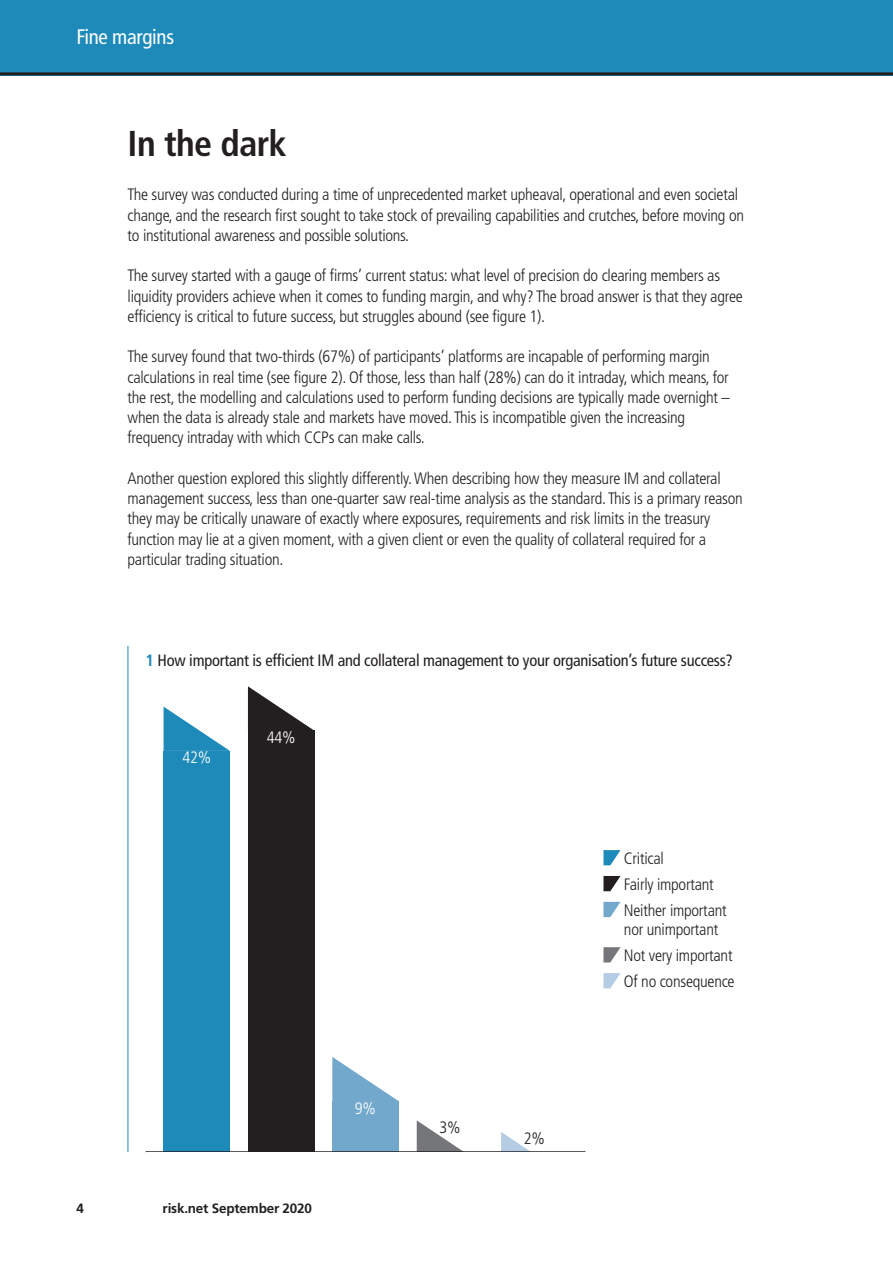
<style>
.page{position:relative;width:893px;height:1263px;background:#fff}
.page>*{position:absolute;margin:0;border:0;box-sizing:border-box;transform-origin:0 0}
.Bodytext__no_indent{font:700 condensed 36px "Frutiger LT Std";letter-spacing:-.015em;color:#231f20}
.t1{font:condensed 21px "Frutiger LT Std";letter-spacing:-.015em;color:#fff}
.Bodytext__no_indent-2{font:300 condensed 16.5px/20.2px "Frutiger LT Std";letter-spacing:-.015em;color:#231f20}
.Bodytext__no_indent-3{font:condensed 16.5px "Frutiger LT Std";letter-spacing:-.015em;color:#231f20}
.Bodytext__no_indent-4{font:300 condensed 16.5px "Frutiger LT Std";color:#fff}
.t2{font:700 13.5px "Frutiger LT Std";letter-spacing:-.015em;color:#231f20}
.s1{font-weight:700;color:#1e8aba}
</style>
<div class="page">
<div style="left:0;top:0;width:893px;height:75px;background:#1e8aba"></div>
<hr style="left:0;top:72px;width:893px;height:3px;background:#231f20">
<hr style="left:128px;top:646px;width:1px;height:506px;background:#1e8aba">
<div style="left:164px;top:751px;width:66px;height:401px;background:#1e8aba"></div>
<div style="left:332px;top:1101px;width:67px;height:51px;background:#72a8cc"></div>
<div style="left:248px;top:731px;width:66px;height:421px;background:#231f20"></div>
<svg style="left:164px;top:707px;width:66px;height:44px"></svg>
<svg style="left:248px;top:686px;width:66px;height:45px"></svg>
<svg style="left:332px;top:1057px;width:67px;height:44px"></svg>
<svg style="left:417px;top:1120px;width:46px;height:31px"></svg>
<svg style="left:501px;top:1132px;width:29px;height:19px"></svg>
<svg style="left:603px;top:850px;width:17px;height:15px"></svg>
<svg style="left:603px;top:876px;width:17px;height:15px"></svg>
<svg style="left:603px;top:902px;width:17px;height:15px"></svg>
<svg style="left:603px;top:947px;width:17px;height:15px"></svg>
<svg style="left:603px;top:973px;width:17px;height:15px"></svg>
<hr style="left:146px;top:1151px;width:439px;height:1px;background:#231f20">
<p class="t1" style="left:77px;top:25px;width:99px">Fine margins</p>
<p class="Bodytext__no_indent" style="left:128px;top:122px;width:161px">In the dark</p>
<p class="Bodytext__no_indent-2" style="left:128px;top:185px;width:618px">The survey was conducted during a time of unprecedented market upheaval, operational and even societal change, and the research first sought to take stock of prevailing capabilities and crutches, before moving on to institutional awareness and possible solutions.</p>
<p class="Bodytext__no_indent-2" style="left:128px;top:266px;width:617px">The survey started with a gauge of firms’ current status: what level of precision do clearing members as liquidity providers achieve when it comes to funding margin, and why? The broad answer is that they agree efficiency is critical to future success, but struggles abound (see figure 1).</p>
<p class="Bodytext__no_indent-2" style="left:128px;top:347px;width:604px">The survey found that two-thirds (67%) of participants’ platforms are incapable of performing margin calculations in real time (see figure 2). Of those, less than half (28%) can do it intraday, which means, for the rest, the modelling and calculations used to perform funding decisions are typically made overnight – when the data is already stale and markets have moved. This is incompatible given the increasing frequency intraday with which CCPs can make calls.</p>
<p class="Bodytext__no_indent-2" style="left:128px;top:468px;width:617px">Another question explored this slightly differently. When describing how they measure IM and collateral management success, less than one-quarter saw real-time analysis as the standard. This is a primary reason they may be critically unaware of exactly where exposures, requirements and risk limits in the treasury function may lie at a given moment, with a given client or even the quality of collateral required for a particular trading situation.</p>
<p class="Bodytext__no_indent-3" style="left:146px;top:651px;width:589px"><span class="s1">1</span> How important is efficient IM and collateral management to your organisation’s future success?</p>
<p class="Bodytext__no_indent-4" style="left:182px;top:748px;width:30px">42%</p>
<p class="Bodytext__no_indent-4" style="left:267px;top:728px;width:30px">44%</p>
<p class="t2" style="left:77px;top:1200px;width:9px">4</p>
<p class="t2" style="left:163px;top:1200px;width:151px">risk.net September 2020</p>
<p class="Bodytext__no_indent-4" style="left:355px;top:1098px;width:23px">9%</p>
<p class="Bodytext__no_indent-2" style="left:439px;top:1117px;width:23px">3%</p>
<p class="Bodytext__no_indent-2" style="left:524px;top:1129px;width:23px">2%</p>
<p class="Bodytext__no_indent-2" style="left:624px;top:848px;width:41px">Critical</p>
<p class="Bodytext__no_indent-2" style="left:624px;top:874px;width:91px">Fairly important</p>
<p class="Bodytext__no_indent-2" style="left:624px;top:900px;width:104px;line-height:19.5px">Neither important nor unimportant</p>
<p class="Bodytext__no_indent-2" style="left:624px;top:945px;width:110px">Not very important</p>
<p class="Bodytext__no_indent-2" style="left:624px;top:971px;width:112px">Of no consequence</p>
</div>
